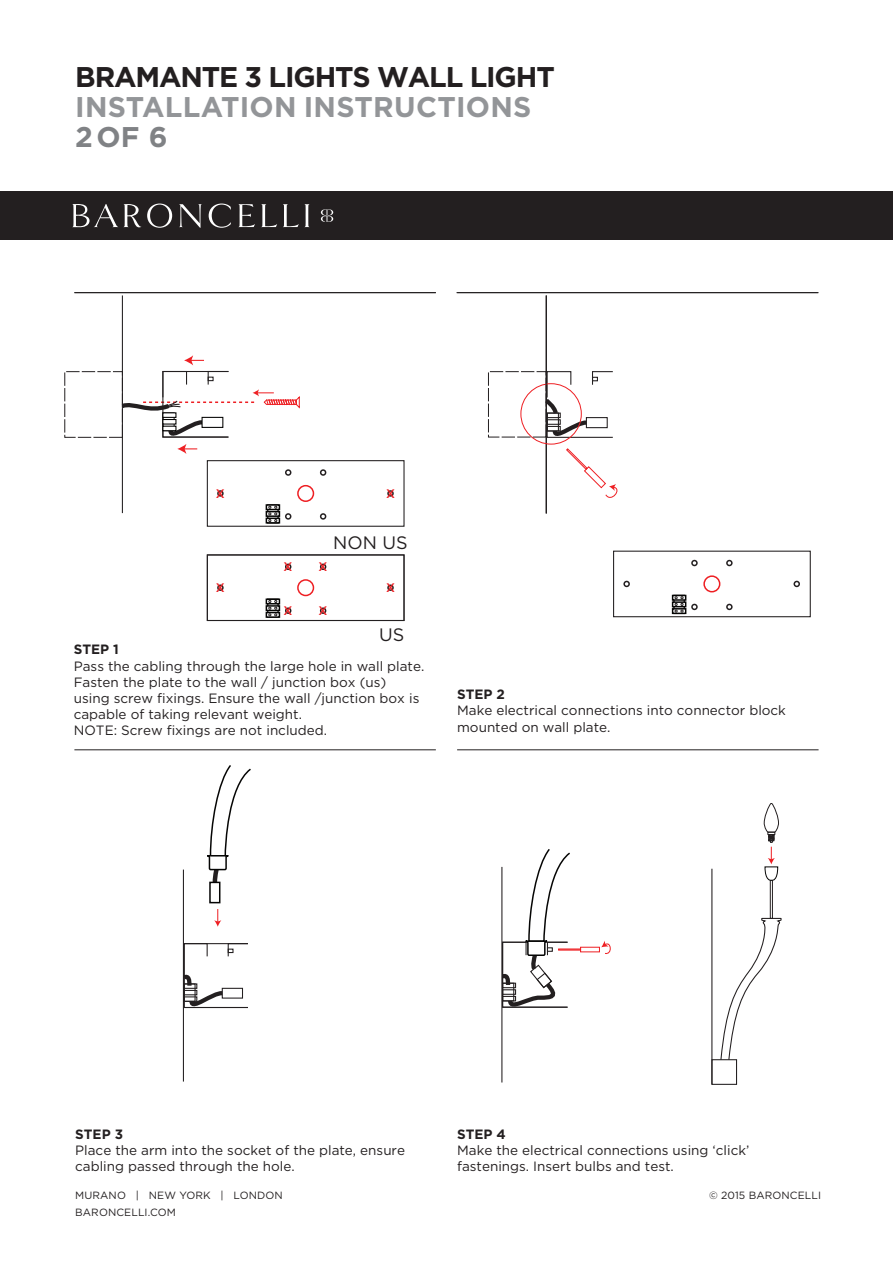
<style>
.page{position:relative;width:893px;height:1263px;background:#fff}
.page>*{position:absolute;margin:0;border:0;box-sizing:border-box;transform-origin:0 0}
.t1{font:700 28.5px "Gotham";letter-spacing:-.04em;color:#231f20}
.t2{font:700 28.5px "Gotham";letter-spacing:.01em;color:#939598}
.t3{font:700 28.5px "Gotham";color:#808285}
.t4{font:18px "Myriad Pro";color:#ee1f23}
.t5{font:18px "Gotham";color:#231f20}
.t6{font:13.5px/16.2px "Gotham";color:#231f20}
.t7{font:700 13.5px "Gotham";color:#231f20}
.t8{font:10.5px/16.5px "Gotham";letter-spacing:.01em;color:#231f20}
</style>
<div class="page">
<div style="left:0;top:191px;width:893px;height:49px;background:#231f20"></div>
<hr style="left:457px;top:292px;width:362px;height:1px;background:#231f20">
<hr style="left:457px;top:749px;width:362px;height:1px;background:#231f20">
<hr style="left:74px;top:749px;width:362px;height:1px;background:#231f20">
<hr style="left:74px;top:292px;width:362px;height:1px;background:#231f20">
<hr style="left:456px;top:292px;width:362px;height:1px;background:#231f20">
<svg style="left:214px;top:909px;width:7px;height:18px"></svg>
<svg style="left:207px;top:765px;width:44px;height:137px"></svg>
<div style="left:209px;top:882px;width:11px;height:21px;background:#fff;border:2px solid #050504"></div>
<hr style="left:183px;top:869px;width:1px;height:212px;background:#231f20">
<svg style="left:182px;top:942px;width:66px;height:69px"></svg>
<div style="left:222px;top:988px;width:21px;height:10px;border:1px solid #231f20"></div>
<div style="left:184px;top:983px;width:12px;height:19px;border:1px solid #231f20"></div>
<div style="left:184px;top:983px;width:13px;height:6px;border:1px solid #231f20"></div>
<div style="left:184px;top:990px;width:13px;height:5px;border:1px solid #231f20"></div>
<div style="left:184px;top:996px;width:13px;height:6px;border:1px solid #231f20"></div>
<svg style="left:566px;top:448px;width:52px;height:50px"></svg>
<hr style="left:546px;top:295px;width:1px;height:218px;background:#231f20">
<svg style="left:542px;top:371px;width:71px;height:70px"></svg>
<div style="left:520px;top:383px;width:62px;height:61px;border:1px solid #ee1f23;border-radius:50%"></div>
<hr style="left:501px;top:867px;width:1px;height:215px;background:#231f20">
<svg style="left:601px;top:941px;width:10px;height:13px"></svg>
<div style="left:558px;top:948px;width:23px;height:2px;border:1px solid #ee1f23"></div>
<div style="left:580px;top:947px;width:20px;height:5px;border:1px solid #ee1f23"></div>
<svg style="left:501px;top:849px;width:71px;height:162px"></svg>
<div style="left:502px;top:983px;width:12px;height:18px;border:1px solid #231f20"></div>
<div style="left:502px;top:983px;width:14px;height:5px;border:1px solid #231f20"></div>
<div style="left:502px;top:989px;width:14px;height:6px;border:1px solid #231f20"></div>
<div style="left:502px;top:996px;width:14px;height:5px;border:1px solid #231f20"></div>
<svg style="left:720px;top:917px;width:62px;height:144px"></svg>
<div style="left:711px;top:1059px;width:26px;height:26px;border:1px solid #231f20"></div>
<hr style="left:711px;top:869px;width:1px;height:215px;background:#231f20">
<div style="left:770px;top:880px;width:3px;height:39px;border:1px solid #231f20"></div>
<svg style="left:764px;top:803px;width:15px;height:78px"></svg>
<svg style="left:72px;top:204px;width:261px;height:24px"></svg>
<div style="left:285px;top:469px;width:6px;height:7px;border:2px solid #231f20;border-radius:50%"></div>
<div style="left:217px;top:490px;width:7px;height:7px;border:2px solid #231f20;border-radius:50%"></div>
<div style="left:387px;top:490px;width:7px;height:7px;border:2px solid #231f20;border-radius:50%"></div>
<div style="left:320px;top:469px;width:6px;height:7px;border:2px solid #231f20;border-radius:50%"></div>
<div style="left:285px;top:513px;width:6px;height:7px;border:2px solid #231f20;border-radius:50%"></div>
<div style="left:320px;top:513px;width:6px;height:7px;border:2px solid #231f20;border-radius:50%"></div>
<div style="left:297px;top:485px;width:17px;height:17px;border:2px solid #ee1f23;border-radius:50%"></div>
<div style="left:267px;top:504px;width:12px;height:20px;border:2px solid #231f20"></div>
<svg style="left:266px;top:504px;width:14px;height:6px"></svg>
<svg style="left:266px;top:511px;width:14px;height:6px"></svg>
<svg style="left:266px;top:518px;width:14px;height:6px"></svg>
<svg style="left:268px;top:506px;width:9px;height:16px"></svg>
<div style="left:207px;top:460px;width:198px;height:67px;border:1px solid #231f20"></div>
<svg style="left:285px;top:564px;width:6px;height:6px"></svg>
<div style="left:217px;top:584px;width:7px;height:7px;border:2px solid #231f20;border-radius:50%"></div>
<div style="left:387px;top:584px;width:7px;height:7px;border:2px solid #231f20;border-radius:50%"></div>
<svg style="left:320px;top:564px;width:6px;height:6px"></svg>
<div style="left:285px;top:607px;width:6px;height:7px;border:2px solid #231f20;border-radius:50%"></div>
<div style="left:320px;top:607px;width:6px;height:7px;border:2px solid #231f20;border-radius:50%"></div>
<div style="left:297px;top:579px;width:17px;height:17px;border:2px solid #ee1f23;border-radius:50%"></div>
<div style="left:267px;top:598px;width:12px;height:20px;border:2px solid #231f20"></div>
<svg style="left:266px;top:598px;width:14px;height:6px"></svg>
<svg style="left:266px;top:605px;width:14px;height:6px"></svg>
<svg style="left:266px;top:612px;width:14px;height:6px"></svg>
<svg style="left:268px;top:600px;width:9px;height:16px"></svg>
<div style="left:207px;top:554px;width:198px;height:67px;border:1px solid #231f20"></div>
<div style="left:691px;top:560px;width:7px;height:6px;border:2px solid #231f20;border-radius:50%"></div>
<div style="left:623px;top:581px;width:7px;height:6px;border:2px solid #231f20;border-radius:50%"></div>
<div style="left:793px;top:581px;width:7px;height:6px;border:2px solid #231f20;border-radius:50%"></div>
<div style="left:726px;top:560px;width:7px;height:6px;border:2px solid #231f20;border-radius:50%"></div>
<div style="left:691px;top:604px;width:7px;height:6px;border:2px solid #231f20;border-radius:50%"></div>
<div style="left:726px;top:604px;width:7px;height:6px;border:2px solid #231f20;border-radius:50%"></div>
<div style="left:703px;top:575px;width:17px;height:17px;border:2px solid #ee1f23;border-radius:50%"></div>
<div style="left:673px;top:595px;width:12px;height:19px;border:2px solid #231f20"></div>
<svg style="left:672px;top:595px;width:14px;height:6px"></svg>
<svg style="left:672px;top:601px;width:14px;height:6px"></svg>
<svg style="left:672px;top:608px;width:14px;height:6px"></svg>
<svg style="left:675px;top:596px;width:8px;height:16px"></svg>
<div style="left:613px;top:551px;width:198px;height:66px;border:1px solid #231f20"></div>
<hr style="left:122px;top:295px;width:1px;height:218px;background:#231f20">
<svg style="left:121px;top:355px;width:179px;height:99px"></svg>
<div style="left:64px;top:371px;width:59px;height:67px;border:1px dashed #231f20"></div>
<div style="left:488px;top:371px;width:58px;height:66px;border:1px dashed #231f20"></div>
<h1 class="t1" style="left:75px;top:59px;width:481px">BRAMANTE 3 LIGHTS WALL LIGHT</h1>
<h1 class="t2" style="left:75px;top:89px;width:458px">INSTALLATION INSTRUCTIONS</h1>
<h1 class="t3" style="left:75px;top:119px;width:94px">2OF 6</h1>
<h2 class="t4" style="left:216px;top:481px;width:10px">x</h2>
<h2 class="t4" style="left:386px;top:481px;width:10px">x</h2>
<h2 class="t5" style="left:333px;top:532px;width:76px">NON US</h2>
<h2 class="t4" style="left:284px;top:554px;width:10px">x</h2>
<h2 class="t4" style="left:319px;top:554px;width:10px">x</h2>
<h2 class="t4" style="left:284px;top:598px;width:10px">x</h2>
<h2 class="t4" style="left:319px;top:598px;width:10px">x</h2>
<h2 class="t4" style="left:216px;top:574px;width:10px">x</h2>
<h2 class="t4" style="left:386px;top:574px;width:10px">x</h2>
<h2 class="t5" style="left:379px;top:624px;width:27px">US</h2>
<p class="t7" style="left:74px;top:641px;width:47px">STEP 1</p>
<p class="t6" style="left:74px;top:658px;width:352px">Pass the cabling through the large hole in wall plate.<br>Fasten the plate to the wall / junction box (us) using screw fixings. Ensure the wall /junction box is capable of taking relevant weight.<br>NOTE: Screw fixings are not included.</p>
<p class="t7" style="left:457px;top:686px;width:49px">STEP 2</p>
<p class="t6" style="left:457px;top:702px;width:330px">Make electrical connections into connector block mounted on wall plate.</p>
<p class="t7" style="left:75px;top:1125px;width:49px">STEP 3</p>
<p class="t6" style="left:75px;top:1142px;width:331px">Place the arm into the socket of the plate, ensure cabling passed through the hole.</p>
<p class="t8" style="left:75px;top:1187px;width:209px">MURANO | NEW YORK | LONDON<br>BARONCELLI.COM</p>
<p class="t7" style="left:457px;top:1125px;width:50px">STEP 4</p>
<p class="t6" style="left:457px;top:1142px;width:294px">Make the electrical connections using ‘click’ fastenings. Insert bulbs and test.</p>
<p class="t8" style="left:709px;top:1187px;width:114px">© 2015 BARONCELLI</p>
</div>
